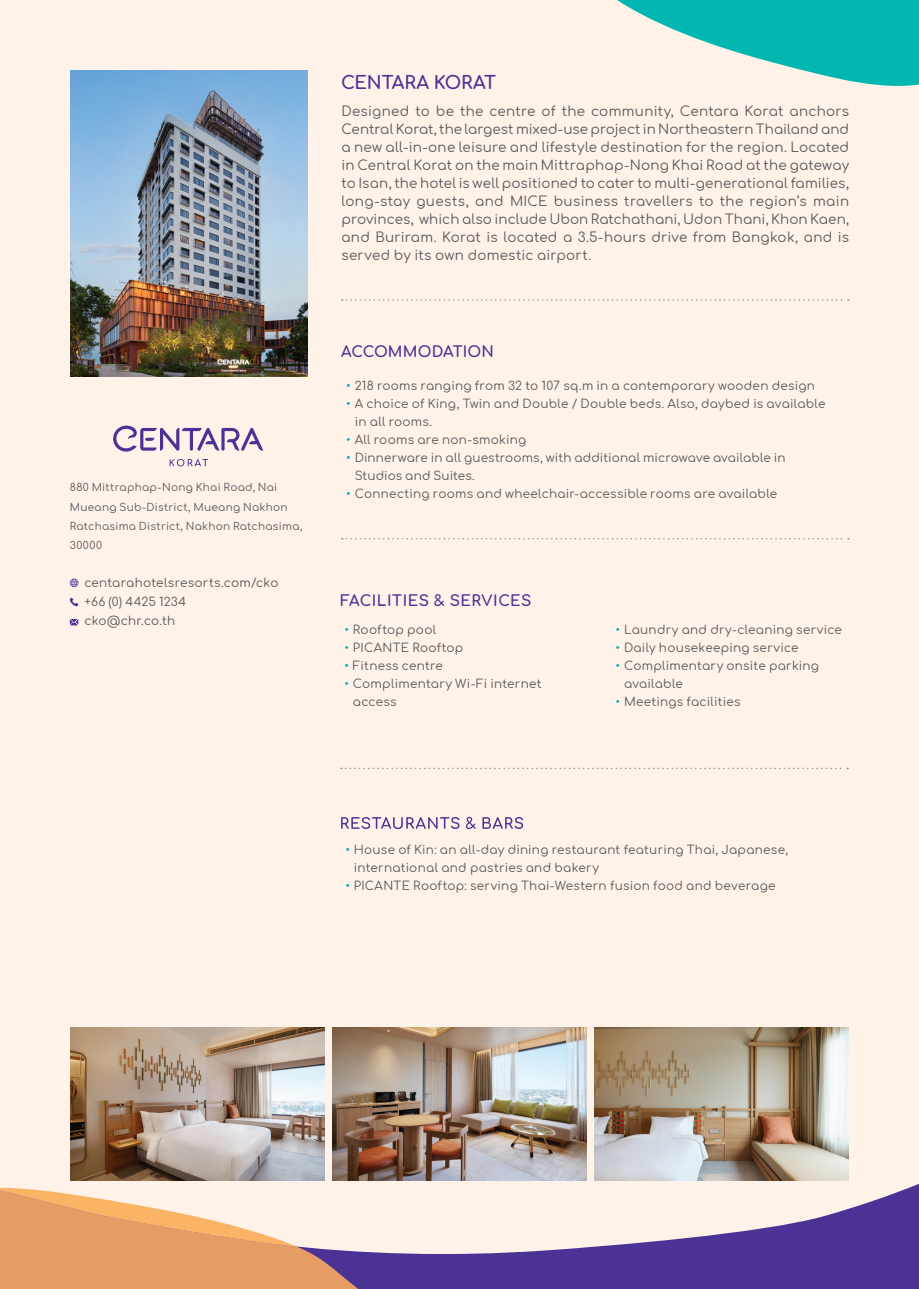
<style>
.page{position:relative;width:919px;height:1289px;background:#fff}
.page>*{position:absolute;margin:0;border:0;box-sizing:border-box;transform-origin:0 0}
.t1{font:700 18px "Comfortaa";letter-spacing:-.015em;color:#4a3394}
.t2{font:700 15px "Comfortaa";letter-spacing:.035em;color:#4a3394}
.t3{font:700 15px "Comfortaa";letter-spacing:.015em;color:#4a3394}
.t4{font:13.5px/18px "Comfortaa";letter-spacing:.015em;color:#57585a;text-align:justify}
.t5{font:12px/18px "Comfortaa";letter-spacing:.02em;color:#57585a}
.t6{font:10.5px/19.2px "Comfortaa";letter-spacing:.03em;color:#57585a}
.s1{color:#00b2ad}
</style>
<div class="page">
<div style="left:1px;top:0;width:917px;height:1285px;background:#fef2e9"></div>
<svg style="left:0;top:1158px;width:918px;height:130px"></svg>
<svg style="left:0;top:1187px;width:358px;height:101px"></svg>
<svg style="left:617px;top:0;width:301px;height:86px"></svg>
<img style="left:70px;top:70px;width:237px;height:306px">
<img style="left:595px;top:1027px;width:253px;height:153px">
<img style="left:70px;top:1027px;width:254px;height:153px">
<img style="left:332px;top:1027px;width:254px;height:153px">
<svg style="left:342px;top:299px;width:507px;height:2px"></svg>
<svg style="left:341px;top:767px;width:507px;height:2px"></svg>
<svg style="left:342px;top:538px;width:507px;height:1px"></svg>
<svg style="left:341px;top:816px;width:182px;height:13px"></svg>
<svg style="left:70px;top:578px;width:8px;height:9px"></svg>
<svg style="left:70px;top:597px;width:8px;height:9px"></svg>
<svg style="left:70px;top:619px;width:8px;height:6px"></svg>
<svg style="left:113px;top:425px;width:150px;height:26px"></svg>
<svg style="left:170px;top:459px;width:38px;height:7px"></svg>
<p class="t6" style="left:70px;top:476px;width:234px">880 Mittraphap-Nong Khai Road, Nai<br>Mueang Sub-District, Mueang Nakhon<br>Ratchasima District, Nakhon Ratchasima,<br>30000</p>
<p class="t5" style="left:84px;top:571px;width:196px;line-height:19.2px">centarahotelsresorts.com/cko +66 (0) 4425 1234 cko@chr.co.th</p>
<h1 class="t1" style="left:341px;top:66px;width:156px">CENTARA KORAT</h1>
<p class="t4" style="left:341px;top:100px;width:509px">Designed to be the centre of the community, Centara Korat anchors Central Korat, the largest mixed-use project in Northeastern Thailand and a new all-in-one leisure and lifestyle destination for the region. Located in Central Korat on the main Mittraphap-Nong Khai Road at the gateway to Isan, the hotel is well positioned to cater to multi-generational families, long-stay guests, and MICE business travellers to the region’s main provinces, which also include Ubon Ratchathani, Udon Thani, Khon Kaen, and Buriram. Korat is located a 3.5-hours drive from Bangkok, and is served by its own domestic airport.</p>
<p class="t3" style="left:341px;top:338px;width:154px">ACCOMMODATION</p>
<p class="t5" style="left:346px;top:375px;width:470px"><span class="s1">•</span> 218 rooms ranging from 32 to 107 sq.m in a contemporary wooden design</p>
<p class="t5" style="left:355px;top:393px;width:472px;text-indent:-9px"><span class="s1">•</span> A choice of King, Twin and Double / Double beds. Also, daybed is available in all rooms.</p>
<p class="t5" style="left:346px;top:429px;width:182px"><span class="s1">•</span> All rooms are non-smoking</p>
<p class="t5" style="left:355px;top:447px;width:432px;text-indent:-9px"><span class="s1">•</span> Dinnerware in all guestrooms, with additional microwave available in<br>Studios and Suites.</p>
<p class="t5" style="left:346px;top:483px;width:432px"><span class="s1">•</span> Connecting rooms and wheelchair-accessible rooms are available</p>
<p class="t2" style="left:340px;top:587px;width:192px">FACILITIES &amp; SERVICES</p>
<p class="t5" style="left:344px;top:619px;width:93px"><span class="s1">•</span> Rooftop pool</p>
<p class="t5" style="left:344px;top:637px;width:120px"><span class="s1">•</span> PICANTE Rooftop</p>
<p class="t5" style="left:344px;top:655px;width:100px"><span class="s1">•</span> Fitness centre</p>
<p class="t5" style="left:353px;top:673px;width:190px;text-indent:-9px"><span class="s1">•</span> Complimentary Wi-Fi internet access</p>
<p class="t5" style="left:615px;top:619px;width:228px"><span class="s1">•</span> Laundry and dry-cleaning service</p>
<p class="t5" style="left:615px;top:637px;width:184px"><span class="s1">•</span> Daily housekeeping service</p>
<p class="t5" style="left:624px;top:655px;width:196px;text-indent:-9px"><span class="s1">•</span> Complimentary onsite parking available</p>
<p class="t5" style="left:615px;top:691px;width:126px"><span class="s1">•</span> Meetings facilities</p>
<p class="t5" style="left:354px;top:838px;width:435px;text-indent:-9px"><span class="s1">•</span> House of Kin: an all-day dining restaurant featuring Thai, Japanese, international and pastries and bakery</p>
<p class="t5" style="left:345px;top:874px;width:432px"><span class="s1">•</span> PICANTE Rooftop: serving Thai-Western fusion food and beverage</p>
</div>
